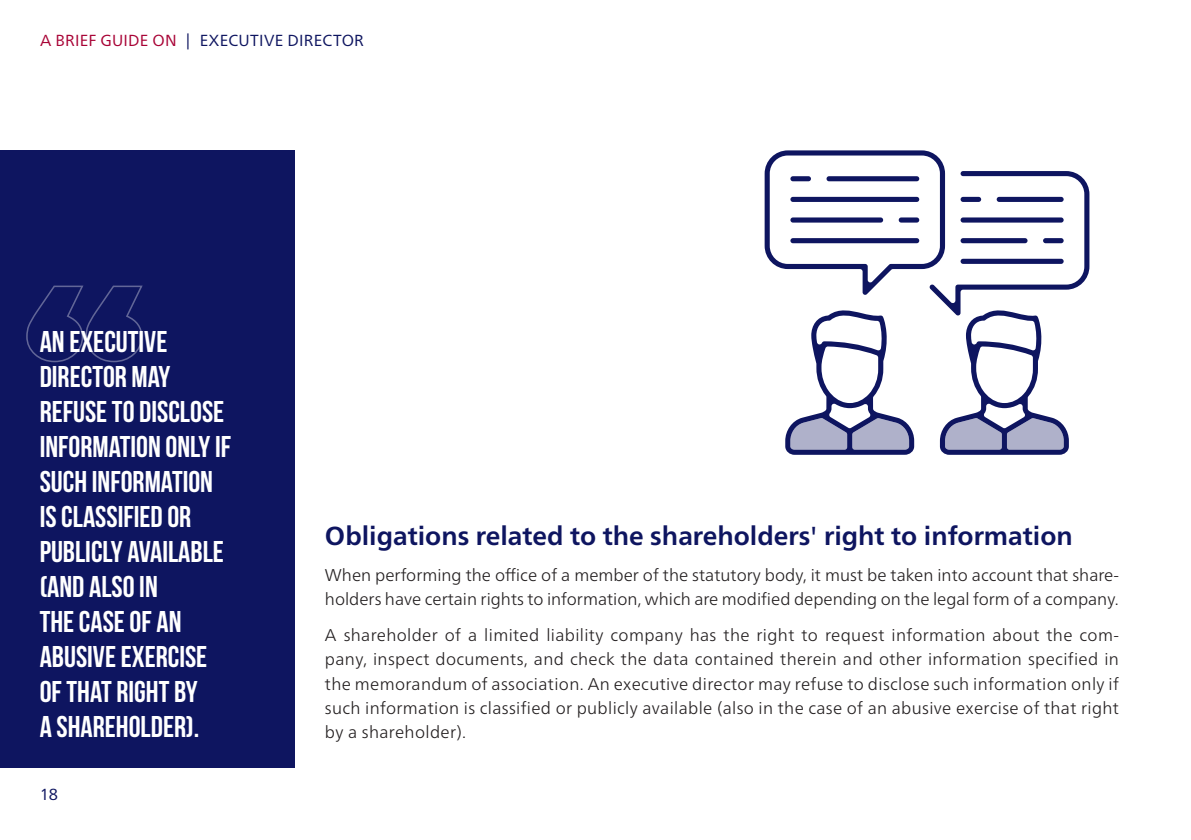
<style>
.page{position:relative;width:1191px;height:840px;background:#fff}
.page>*{position:absolute;margin:0;border:0;box-sizing:border-box;transform-origin:0 0}
.t1{font:700 30px/35px "Bebas Neue";color:#fff}
.t2{font:700 26px "Frutiger Neue LTW1 G";color:#0e1560}
.text{font:300 17px/24px "Frutiger Neue LTW1 G";color:#231f20}
.t3{font:16px "Frutiger Neue LTW1 G";letter-spacing:.015em;color:#0e1560}
.s1{color:#a80235}
</style>
<div class="page">
<div style="left:0;top:150px;width:295px;height:617px;background:#0e1560"></div>
<svg style="left:26px;top:285px;width:117px;height:78px"></svg>
<svg style="left:764px;top:150px;width:325px;height:304px"></svg>
<p class="t3" style="left:40px;top:29px;width:325px"><span class="s1">A BRIEF GUIDE ON</span> | EXECUTIVE DIRECTOR</p>
<p class="t1" style="left:40px;top:323px;width:193px">AN EXECUTIVE<br>DIRECTOR MAY<br>REFUSE TO DISCLOSE<br>INFORMATION ONLY IF<br>SUCH INFORMATION<br>IS CLASSIFIED OR<br>PUBLICLY AVAILABLE (AND ALSO IN<br>THE CASE OF AN<br>ABUSIVE EXERCISE<br>OF THAT RIGHT BY<br>A SHAREHOLDER).</p>
<p class="t3" style="left:40px;top:782px;width:20px">18</p>
<p class="t2" style="left:325px;top:517px;width:749px">Obligations related to the shareholders' right to information</p>
<p class="text" style="left:325px;top:562px;width:795px">When performing the office of a member of the statutory body, it must be taken into account that share&shy;holders have certain rights to information, which are modified depending on the legal form of a company.</p>
<p class="text" style="left:325px;top:622px;width:795px;text-align:justify">A shareholder of a limited liability company has the right to request information about the com&shy;pany, inspect documents, and check the data contained therein and other information specified in the memorandum of association. An executive director may refuse to disclose such information only if such information is classified or publicly available (also in the case of an abusive exercise of that right by a shareholder).</p>
</div>
